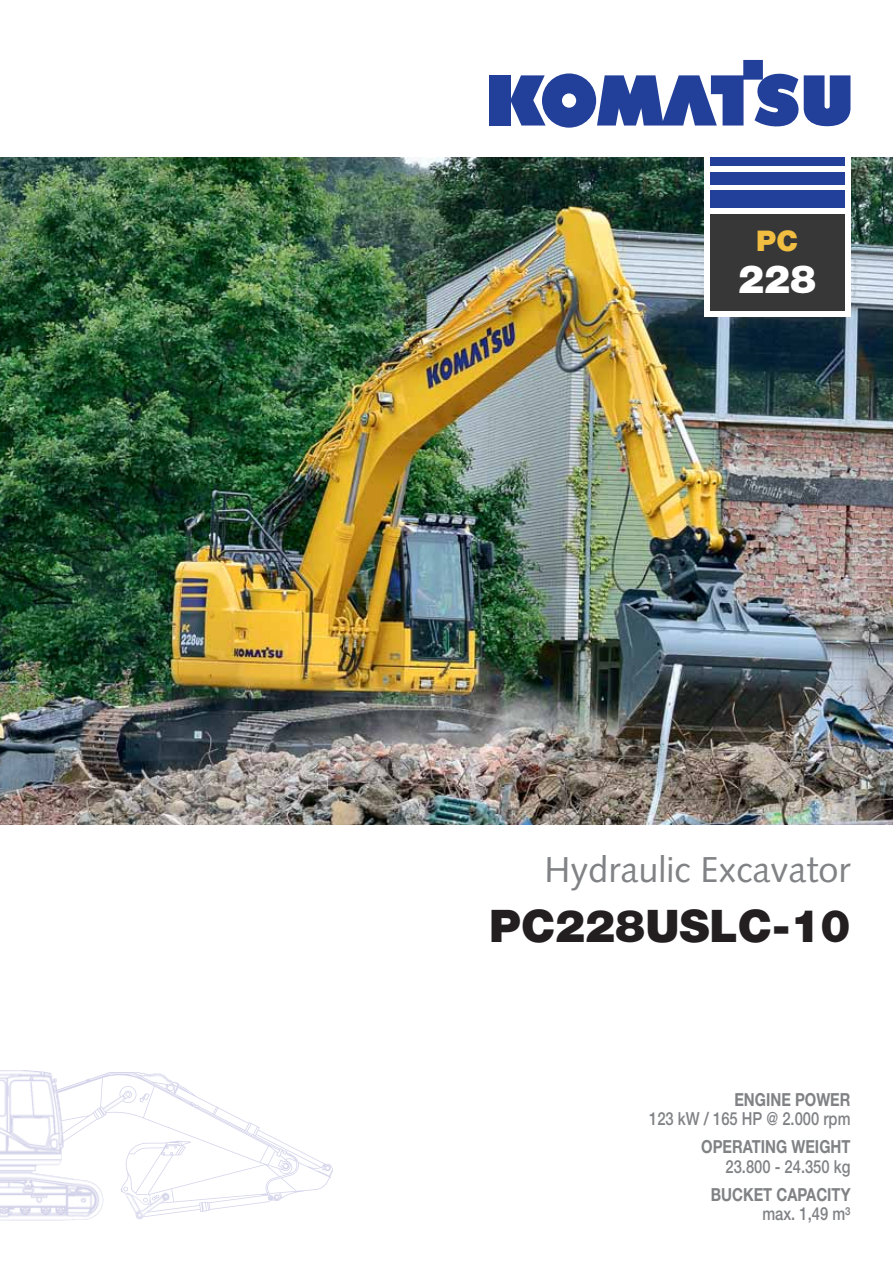
<style>
.page{position:relative;width:893px;height:1263px;background:#fff}
.page>*{position:absolute;margin:0;border:0;box-sizing:border-box;transform-origin:0 0}
.t1{font:900 45px "Helvetica Neue LT Pro";color:#231f20}
.t2{font:900 39px "Helvetica Neue LT Pro";color:#fff}
.t3{font:36px "Syntax LTCE";color:#808285}
.t4{font:900 28.5px "Helvetica Neue LT Pro";color:#f1be41}
.t5{font:500 18px "Helvetica Neue LT Pro";color:#808285;scale:.82 1}
.t6{font:700 18px "Helvetica Neue LT Pro";color:#808285;scale:.82 1}
</style>
<div class="page">
<div style="left:489px;top:75px;width:21px;height:51px;background:#223f9a"></div>
<svg style="left:510px;top:60px;width:340px;height:68px"></svg>
<img style="left:0;top:157px;width:893px;height:668px">
<div style="left:704px;top:153px;width:146px;height:163px;background:#fff"></div>
<div style="left:710px;top:214px;width:134px;height:96px;background:#383738"></div>
<div style="left:710px;top:191px;width:134px;height:17px;background:#223f9a"></div>
<div style="left:710px;top:172px;width:134px;height:13px;background:#223f9a"></div>
<div style="left:710px;top:157px;width:134px;height:9px;background:#223f9a"></div>
<img style="left:136px;top:1216px;width:15px;height:3px">
<svg style="left:0;top:1070px;width:333px;height:146px"></svg>
<img style="left:75px;top:1179px;width:52px;height:41px">
<h3 class="t4" style="left:756px;top:231px;width:43px">PC</h3>
<h2 class="t2" style="left:738px;top:266px;width:80px">228</h2>
<h3 class="t3" style="left:544px;top:852px;width:307px">Hydraulic Excavator</h3>
<h1 class="t1" style="left:489px;top:910px;width:363px">PC228USLC-10</h1>
<p class="t6" style="left:734px;top:1093px;width:143px">ENGINE POWER</p>
<p class="t5" style="left:649px;top:1113px;width:247px">123 kW / 165 HP @ 2.000 rpm</p>
<p class="t6" style="left:701px;top:1141px;width:183px">OPERATING WEIGHT</p>
<p class="t5" style="left:725px;top:1160px;width:154px">23.800 - 24.350 kg</p>
<p class="t6" style="left:711px;top:1188px;width:172px">BUCKET CAPACITY</p>
<p class="t5" style="left:762px;top:1208px;width:109px">max. 1,49 m³</p>
</div>
